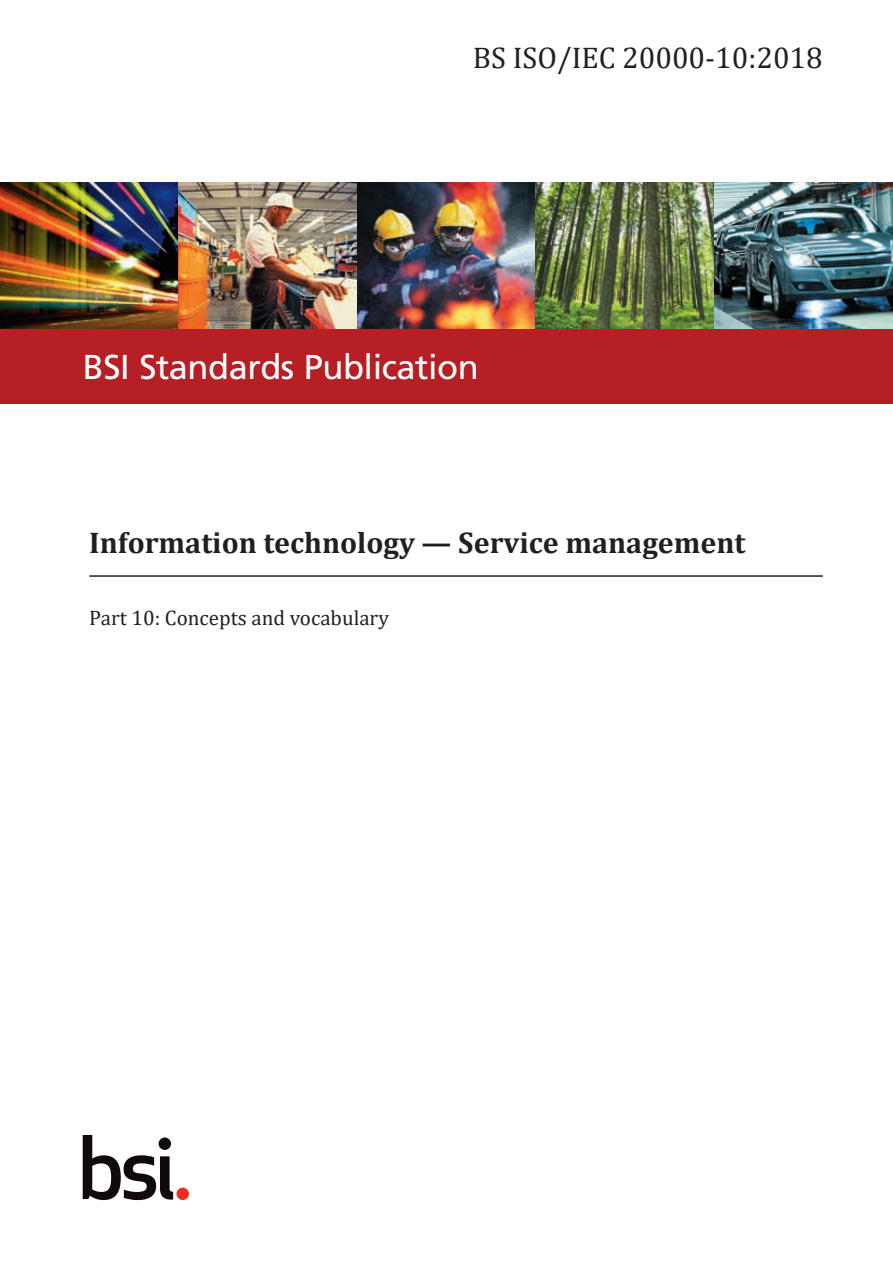
<style>
.page{position:relative;width:893px;height:1263px;background:#fff}
.page>*{position:absolute;margin:0;border:0;box-sizing:border-box;transform-origin:0 0}
.t1{font:34.5px "Frutiger LT Std";letter-spacing:-.015em;color:#fff}
.BS_Cover_Title_A{font:700 30px "Cambria";color:#231f20}
.t2{font:30px "Cambria";color:#231f20}
.BS_Cover_Title_B{font:21px "Cambria";color:#231f20}
</style>
<div class="page">
<img style="left:0;top:183px;width:179px;height:146px">
<img style="left:179px;top:183px;width:178px;height:146px">
<img style="left:357px;top:183px;width:179px;height:146px">
<img style="left:536px;top:183px;width:178px;height:146px">
<img style="left:714px;top:183px;width:179px;height:146px">
<div style="left:0;top:329px;width:893px;height:75px;background:#b62024"></div>
<svg style="left:83px;top:1135px;width:90px;height:65px"></svg>
<div style="left:177px;top:1187px;width:12px;height:13px;background:#ee2e22;border-radius:50%"></div>
<hr style="left:89px;top:575px;width:734px;height:2px;background:#231f20">
<p class="t2" style="left:473px;top:40px;width:351px">BS ISO/IEC 20000‑10:2018</p>
<p class="t1" style="left:83px;top:347px;width:397px">BSI Standards Publication</p>
<p class="BS_Cover_Title_A" style="left:89px;top:521px;width:658px">Information technology — Service management</p>
<p class="BS_Cover_Title_B" style="left:89px;top:605px;width:301px">Part 10: Concepts and vocabulary</p>
</div>
